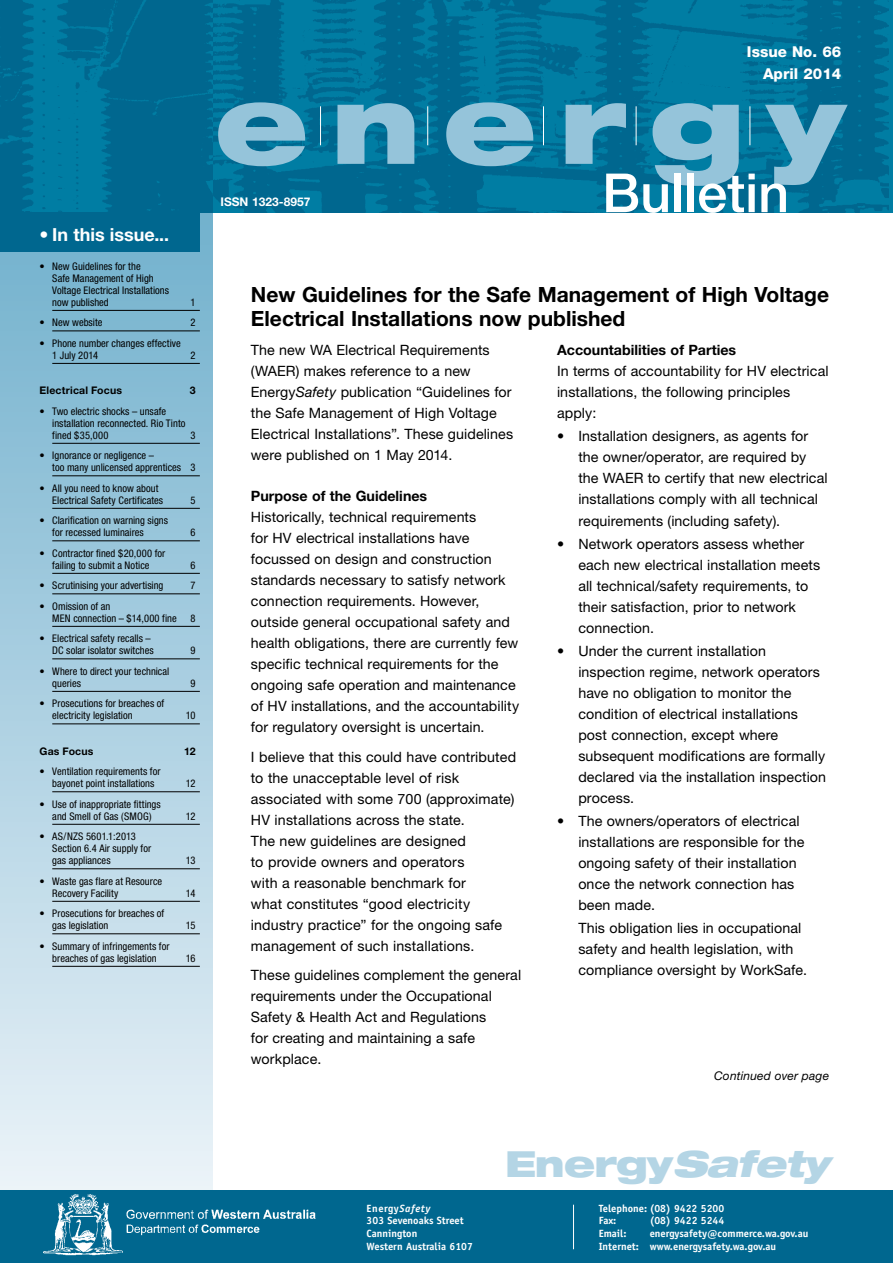
<style>
.page{position:relative;width:893px;height:1263px;background:#fff}
.page>*{position:absolute;margin:0;border:0;box-sizing:border-box;transform-origin:0 0}
.t1{font:900 expanded 108px "Helvetica Neue";letter-spacing:.205em;color:#95c4da}
.t2{font:500 54px "Helvetica Neue";color:#fff}
.t3{font:900 expanded 36px "Helvetica Neue";letter-spacing:-.025em;color:#b4d5e5}
.t4{font:700 21px/24px "Helvetica Neue";color:#000}
.t5{font:700 18px "Helvetica Neue";color:#fff}
.t6{font:800 15px/22.5px "Helvetica Neue";color:#fff;text-align:right}
.t7{font:14.25px/21px "Helvetica Neue";letter-spacing:.005em;color:#000}
.t8{font:700 14.25px "Helvetica Neue";color:#000}
.t9{font:italic 12px "Helvetica Neue";letter-spacing:.015em;color:#000}
.t10{font:700 12px "Helvetica Neue";color:#fff}
.t11{font:condensed 10.5px/12px "Helvetica Neue";letter-spacing:.005em;color:#000}
.t12{font:700 10.5px/12.6px "Officina Sans";color:#fff}
.t13{font:700 10.5px "Helvetica Neue";letter-spacing:.015em;color:#000}
.s1{font-style:italic}
</style>
<div class="page">
<svg style="left:0;top:213px;width:213px;height:978px;background:#aed1e2"></svg>
<div style="left:0;top:1191px;width:893px;height:72px;background:#00678f"></div>
<img style="left:213px;top:0;width:676px;height:213px">
<img style="left:0;top:0;width:213px;height:213px">
<hr style="left:320px;top:106px;width:1px;height:39px;background:#fff">
<hr style="left:427px;top:106px;width:1px;height:39px;background:#fff">
<hr style="left:543px;top:106px;width:1px;height:39px;background:#fff">
<hr style="left:636px;top:106px;width:1px;height:39px;background:#fff">
<hr style="left:750px;top:106px;width:1px;height:39px;background:#fff">
<div style="left:0;top:213px;width:200px;height:39px;background:#00678f"></div>
<hr style="left:573px;top:1205px;width:1px;height:44px;background:#fff">
<img style="left:44px;top:1194px;width:272px;height:61px">
<hr style="left:52px;top:310px;width:148px;height:1px;background:#000">
<hr style="left:52px;top:330px;width:148px;height:1px;background:#000">
<hr style="left:52px;top:363px;width:148px;height:1px;background:#000">
<hr style="left:52px;top:443px;width:148px;height:1px;background:#000">
<hr style="left:52px;top:475px;width:148px;height:1px;background:#000">
<hr style="left:52px;top:508px;width:148px;height:1px;background:#000">
<hr style="left:52px;top:540px;width:148px;height:1px;background:#000">
<hr style="left:52px;top:573px;width:148px;height:1px;background:#000">
<hr style="left:52px;top:593px;width:148px;height:1px;background:#000">
<hr style="left:52px;top:626px;width:148px;height:1px;background:#000">
<hr style="left:52px;top:658px;width:148px;height:1px;background:#000">
<hr style="left:52px;top:691px;width:148px;height:1px;background:#000">
<hr style="left:52px;top:723px;width:148px;height:1px;background:#000">
<hr style="left:52px;top:791px;width:148px;height:1px;background:#000">
<hr style="left:52px;top:824px;width:148px;height:1px;background:#000">
<hr style="left:52px;top:868px;width:148px;height:1px;background:#000">
<hr style="left:52px;top:901px;width:148px;height:1px;background:#000">
<hr style="left:52px;top:933px;width:148px;height:1px;background:#000">
<hr style="left:52px;top:966px;width:148px;height:1px;background:#000">
<p class="t5" style="left:40px;top:223px;width:131px">• In this issue...</p>
<p class="t11" style="left:52px;top:260px;width:118px;text-indent:-13px">• New Guidelines for the<br>Safe Management of High<br>Voltage Electrical Installations now published</p>
<p class="t11" style="left:190px;top:296px;width:7px">1</p>
<p class="t11" style="left:40px;top:316px;width:65px">• New website</p>
<p class="t11" style="left:190px;top:316px;width:7px">2</p>
<p class="t11" style="left:52px;top:337px;width:130px;text-indent:-13px">• Phone number changes effective<br>1 July 2014</p>
<p class="t11" style="left:190px;top:349px;width:7px">2</p>
<p class="t13" style="left:40px;top:384px;width:84px">Electrical Focus</p>
<p class="t13" style="left:190px;top:384px;width:7px">3</p>
<p class="t11" style="left:52px;top:405px;width:135px;text-indent:-13px">• Two electric shocks – unsafe installation reconnected. Rio Tinto fined $35,000</p>
<p class="t11" style="left:191px;top:429px;width:7px">3</p>
<p class="t11" style="left:52px;top:449px;width:145px;text-indent:-13px">• Ignorance or negligence –<br>too many unlicensed apprentices 3</p>
<p class="t11" style="left:52px;top:482px;width:112px;text-indent:-13px">• All you need to know about<br>Electrical Safety Certificates</p>
<p class="t11" style="left:191px;top:494px;width:7px">5</p>
<p class="t11" style="left:52px;top:514px;width:117px;text-indent:-13px">• Clarification on warning signs for recessed luminaires</p>
<p class="t11" style="left:40px;top:547px;width:127px;text-align:center">• Contractor fined $20,000 for failing to submit a Notice</p>
<p class="t11" style="left:191px;top:526px;width:7px">6</p>
<p class="t11" style="left:191px;top:559px;width:7px">6</p>
<p class="t11" style="left:40px;top:579px;width:125px">• Scrutinising your advertising</p>
<p class="t11" style="left:191px;top:579px;width:7px">7</p>
<p class="t11" style="left:52px;top:600px;width:126px;text-indent:-13px">• Omission of an<br>MEN connection – $14,000 fine</p>
<p class="t11" style="left:191px;top:612px;width:7px">8</p>
<p class="t11" style="left:40px;top:632px;width:116px;text-align:right">• Electrical safety recalls –<br>DC solar isolator switches</p>
<p class="t11" style="left:52px;top:665px;width:119px;text-indent:-13px">• Where to direct your technical queries</p>
<p class="t11" style="left:52px;top:697px;width:113px;text-indent:-13px">• Prosecutions for breaches of electricity legislation</p>
<p class="t11" style="left:191px;top:644px;width:7px">9</p>
<p class="t11" style="left:191px;top:677px;width:7px">9</p>
<p class="t11" style="left:186px;top:709px;width:11px">10</p>
<p class="t13" style="left:40px;top:744px;width:56px">Gas Focus</p>
<p class="t13" style="left:184px;top:744px;width:13px">12</p>
<p class="t11" style="left:52px;top:765px;width:110px;text-indent:-13px">• Ventilation requirements for bayonet point installations</p>
<p class="t11" style="left:186px;top:777px;width:11px">12</p>
<p class="t11" style="left:40px;top:798px;width:123px;text-align:center">• Use of inappropriate fittings and Smell of Gas (SMOG)</p>
<p class="t11" style="left:52px;top:830px;width:100px;text-indent:-13px">• AS/NZS 5601.1:2013<br>Section 6.4 Air supply for gas appliances</p>
<p class="t11" style="left:52px;top:875px;width:111px;text-indent:-13px">• Waste gas flare at Resource<br>Recovery Facility</p>
<p class="t11" style="left:52px;top:907px;width:113px;text-indent:-13px">• Prosecutions for breaches of gas legislation</p>
<p class="t11" style="left:40px;top:940px;width:132px;text-align:center">• Summary of infringements for breaches of gas legislation</p>
<p class="t11" style="left:186px;top:810px;width:11px">12</p>
<p class="t11" style="left:186px;top:854px;width:11px">13</p>
<p class="t11" style="left:186px;top:887px;width:11px">14</p>
<p class="t11" style="left:186px;top:919px;width:11px">15</p>
<p class="t11" style="left:186px;top:952px;width:11px">16</p>
<p class="t6" style="left:747px;top:40px;width:96px">Issue No. 66<br>April 2014</p>
<h1 class="t1" style="left:215px;top:55px;width:632px">energy</h1>
<h2 class="t2" style="left:602px;top:161px;width:189px">Bulletin</h2>
<p class="t10" style="left:221px;top:194px;width:91px">issn 1323-8957</p>
<h3 class="t4" style="left:251px;top:282px;width:580px">New Guidelines for the Safe Management of High Voltage<br>Electrical Installations now published</h3>
<p class="t7" style="left:251px;top:339px;width:264px">The new WA Electrical Requirements (WAER) makes reference to a new Energy<span class="s1">Safety</span> publication “Guidelines for the Safe Management of High Voltage Electrical Installations”. These guidelines were published on 1 May 2014.</p>
<p class="t8" style="left:251px;top:487px;width:178px">Purpose of the Guidelines</p>
<p class="t7" style="left:251px;top:506px;width:270px">Historically, technical requirements<br>for HV electrical installations have focussed on design and construction standards necessary to satisfy network connection requirements. However, outside general occupational safety and health obligations, there are currently few specific technical requirements for the ongoing safe operation and maintenance of HV installations, and the accountability for regulatory oversight is uncertain.</p>
<p class="t7" style="left:251px;top:746px;width:267px">I believe that this could have contributed to the unacceptable level of risk associated with some 700 (approximate)<br>HV installations across the state.<br>The new guidelines are designed<br>to provide owners and operators<br>with a reasonable benchmark for<br>what constitutes “good electricity industry practice” for the ongoing safe management of such installations.</p>
<p class="t7" style="left:251px;top:964px;width:272px">These guidelines complement the general requirements under the Occupational<br>Safety &amp; Health Act and Regulations<br>for creating and maintaining a safe workplace.</p>
<p class="t8" style="left:557px;top:341px;width:181px">Accountabilities of Parties</p>
<p class="t7" style="left:557px;top:360px;width:273px">In terms of accountability for HV electrical installations, the following principles apply:</p>
<p class="t7" style="left:578px;top:426px;width:251px;text-indent:-21px">• Installation designers, as agents for the owner/operator, are required by the WAER to certify that new electrical installations comply with all technical requirements (including safety).</p>
<p class="t7" style="left:578px;top:533px;width:243px;text-indent:-21px">• Network operators assess whether each new electrical installation meets all technical/safety requirements, to their satisfaction, prior to network connection.</p>
<p class="t7" style="left:578px;top:640px;width:249px;text-indent:-21px">• Under the current installation inspection regime, network operators have no obligation to monitor the condition of electrical installations post connection, except where subsequent modifications are formally declared via the installation inspection process.</p>
<p class="t7" style="left:578px;top:810px;width:228px;text-indent:-21px">• The owners/operators of electrical installations are responsible for the ongoing safety of their installation once the network connection has been made.</p>
<p class="t7" style="left:578px;top:917px;width:230px">This obligation lies in occupational safety and health legislation, with compliance oversight by WorkSafe.</p>
<p class="t9" style="left:714px;top:1069px;width:117px">Continued over page</p>
<h3 class="t3" style="left:505px;top:1140px;width:325px">Energy<span class="s1">Safety</span></h3>
<p class="t12" style="left:367px;top:1202px;width:108px">Energy<span class="s1">Safety<br></span>303 Sevenoaks Street<br>Cannington<br>Western Australia 6107</p>
<p class="t12" style="left:599px;top:1202px;width:127px">Telephone: (08) 9422 5200<br>Fax:</p>
<p class="t12" style="left:650px;top:1214px;width:76px">(08) 9422 5244</p>
<p class="t12" style="left:599px;top:1227px;width:211px;text-indent:51px">energysafety@commerce.wa.gov.au<br>Internet: www.energysafety.wa.gov.au</p>
<p class="t12" style="left:599px;top:1227px;width:29px">Email:</p>
</div>
